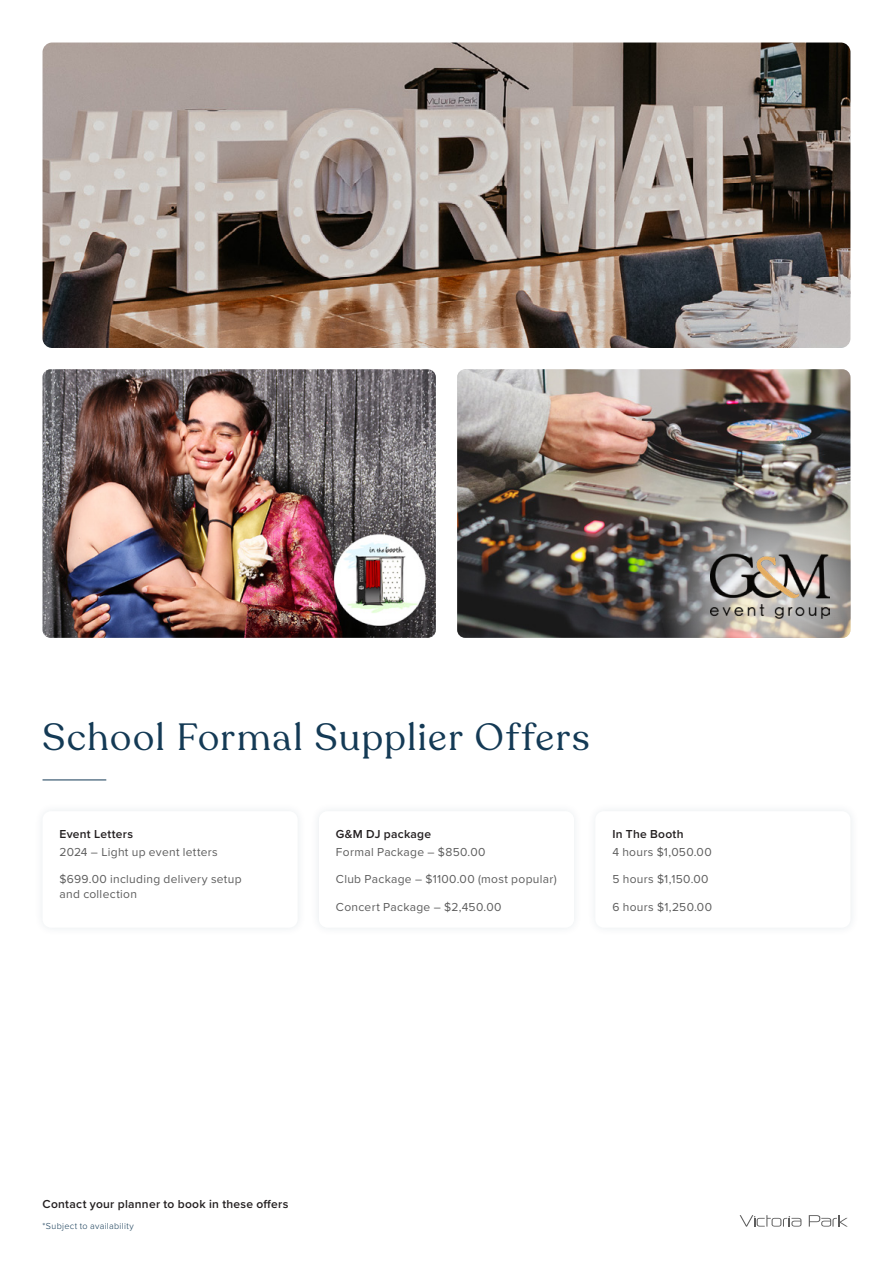
<style>
.page{position:relative;width:893px;height:1263px;background:#fff}
.page>*{position:absolute;margin:0;border:0;box-sizing:border-box;transform-origin:0 0}
.t1{font:37.5px "Recoleta";letter-spacing:.04em;color:#143a55}
.t2{font:12px/14.4px "Proxima Nova";letter-spacing:.025em;color:#5d5d5d}
.t3{font:600 12px "Proxima Nova";letter-spacing:.025em;color:#231f20}
.t4{font:300 9px "Proxima Nova";letter-spacing:.035em;color:#143a55}
</style>
<div class="page">
<svg style="left:740px;top:1215px;width:61px;height:12px"></svg>
<svg style="left:809px;top:1215px;width:39px;height:11px"></svg>
<img style="left:457px;top:369px;width:393px;height:269px">
<img style="left:659px;top:482px;width:191px;height:156px">
<img style="left:711px;top:553px;width:119px;height:66px">
<img style="left:43px;top:43px;width:807px;height:305px">
<img style="left:43px;top:369px;width:393px;height:269px">
<hr style="left:43px;top:779px;width:63px;height:1px;background:#143a55">
<div style="left:33px;top:802px;width:274px;height:135px;background:#fbfbfc"></div>
<div style="left:43px;top:811px;width:255px;height:117px;background:#fff;border-radius:9px"></div>
<div style="left:310px;top:802px;width:273px;height:135px;background:#fbfbfc"></div>
<div style="left:319px;top:811px;width:255px;height:117px;background:#fff;border-radius:9px"></div>
<div style="left:586px;top:802px;width:274px;height:135px;background:#fbfbfc"></div>
<div style="left:595px;top:811px;width:255px;height:117px;background:#fff;border-radius:9px"></div>
<h1 class="t1" style="left:43px;top:714px;width:548px">School Formal Supplier Offers</h1>
<p class="t3" style="left:60px;top:825px;width:75px">Event Letters</p>
<p class="t2" style="left:60px;top:845px;width:160px">2024 – Light up event letters</p>
<p class="t2" style="left:60px;top:872px;width:184px">$699.00 including delivery setup and collection</p>
<p class="t3" style="left:336px;top:825px;width:97px">G&amp;M DJ package</p>
<p class="t2" style="left:336px;top:845px;width:151px">Formal Package – $850.00</p>
<p class="t2" style="left:336px;top:872px;width:222px">Club Package – $1100.00 (most popular)</p>
<p class="t2" style="left:336px;top:899px;width:167px">Concert Package – $2,450.00</p>
<p class="t3" style="left:612px;top:825px;width:73px">In The Booth</p>
<p class="t2" style="left:612px;top:845px;width:101px">4 hours $1,050.00</p>
<p class="t2" style="left:612px;top:872px;width:98px">5 hours $1,150.00</p>
<p class="t2" style="left:612px;top:899px;width:101px">6 hours $1,250.00</p>
<p class="t3" style="left:43px;top:1195px;width:247px">Contact your planner to book in these offers</p>
<p class="t4" style="left:43px;top:1219px;width:93px">*Subject to availability</p>
</div>
